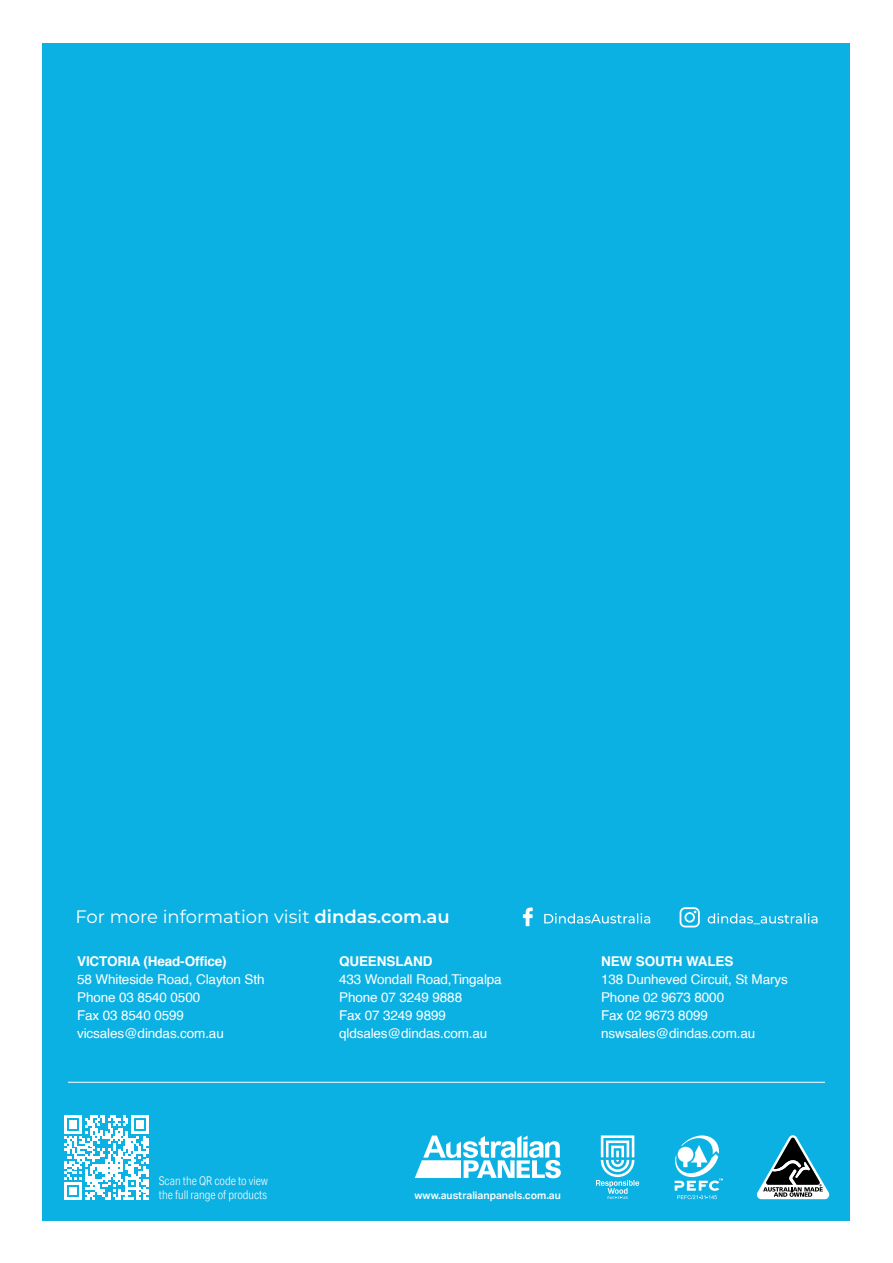
<style>
.page{position:relative;width:893px;height:1263px;background:#fff}
.page>*{position:absolute;margin:0;border:0;box-sizing:border-box;transform-origin:0 0}
.t1{font:18px "Montserrat";color:#fff}
.t2{font:13.5px/18px "Helvetica";letter-spacing:-.01em;color:#fff}
.t3{font:700 13.5px "Helvetica";letter-spacing:-.01em;color:#fff}
.t4{font:300 12px/14.4px "Aktiv Grotesk Cd";color:#fff}
.t5{font:600 10.5px "Aktiv Grotesk";color:#fff}
.s1{font-weight:600}
</style>
<div class="page">
<div style="left:43px;top:43px;width:807px;height:1177px;background:#0cb1e3"></div>
<svg style="left:596px;top:1135px;width:43px;height:64px"></svg>
<svg style="left:674px;top:1135px;width:49px;height:64px"></svg>
<svg style="left:757px;top:1135px;width:72px;height:64px"></svg>
<svg style="left:64px;top:1115px;width:85px;height:85px"></svg>
<svg style="left:415px;top:1135px;width:146px;height:43px"></svg>
<hr style="left:68px;top:1082px;width:757px;height:1px;background:#fff">
<svg style="left:544px;top:913px;width:106px;height:10px"></svg>
<svg style="left:708px;top:913px;width:109px;height:11px"></svg>
<svg style="left:523px;top:907px;width:10px;height:19px"></svg>
<svg style="left:680px;top:907px;width:20px;height:20px"></svg>
<h1 class="t1" style="left:75px;top:906px;width:376px">For more information visit <span class="s1">dindas.com.au</span></h1>
<p class="t3" style="left:77px;top:950px;width:151px">VICTORIA (Head-Office)</p>
<p class="t2" style="left:77px;top:971px;width:189px">58 Whiteside Road, Clayton Sth<br>Phone 03 8540 0500<br>Fax 03 8540 0599 vicsales@dindas.com.au</p>
<p class="t3" style="left:339px;top:953px;width:95px">QUEENSLAND</p>
<p class="t2" style="left:339px;top:971px;width:164px">433 Wondall Road,Tingalpa<br>Phone 07 3249 9888<br>Fax 07 3249 9899 qldsales@dindas.com.au</p>
<p class="t3" style="left:601px;top:953px;width:134px">NEW SOUTH WALES</p>
<p class="t2" style="left:601px;top:971px;width:188px">138 Dunheved Circuit, St Marys<br>Phone 02 9673 8000<br>Fax 02 9673 8099 nswsales@dindas.com.au</p>
<p class="t4" style="left:159px;top:1174px;width:110px">Scan the QR code to view the full range of products</p>
<p class="t5" style="left:415px;top:1192px;width:148px">www.australianpanels.com.au</p>
</div>
